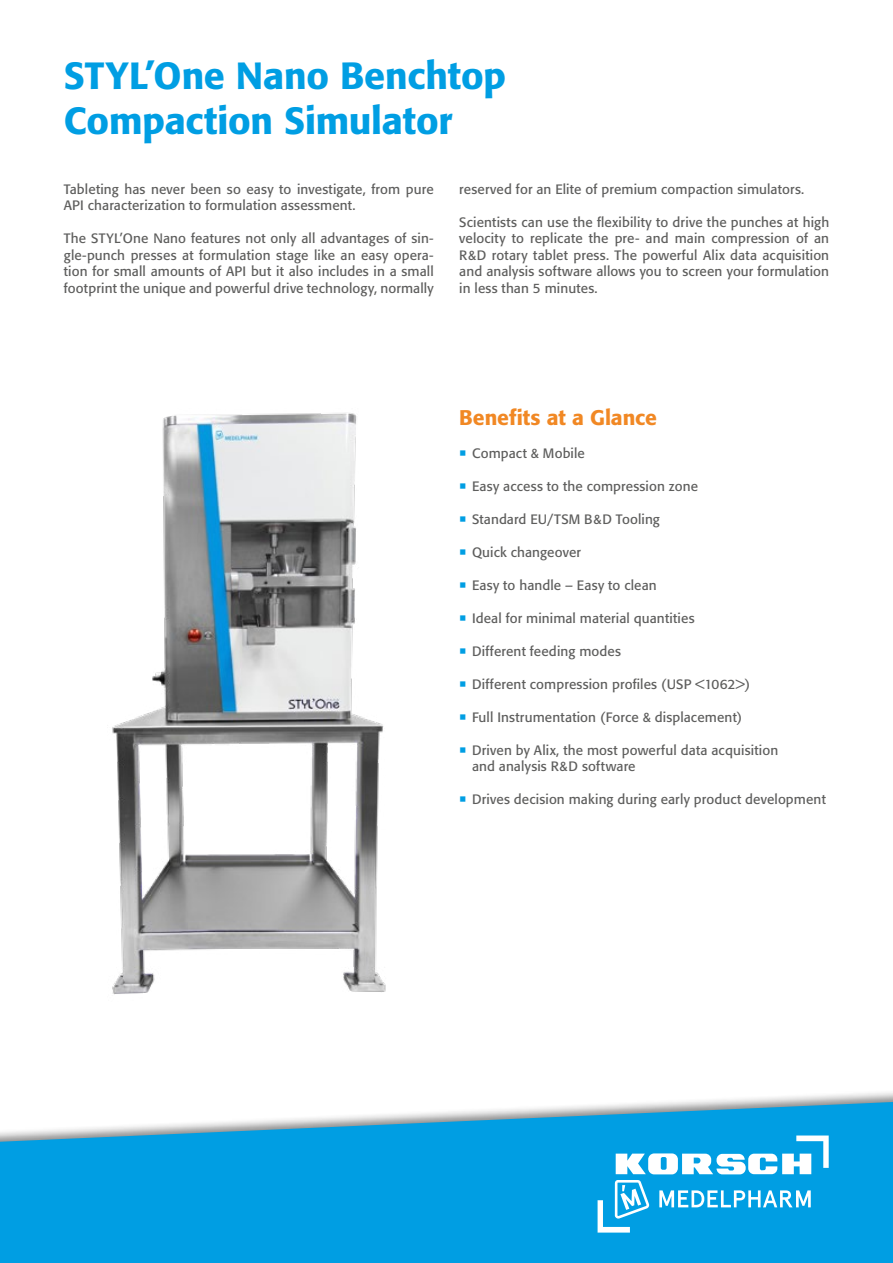
<style>
.page{position:relative;width:893px;height:1263px;background:#fff}
.page>*{position:absolute;margin:0;border:0;box-sizing:border-box;transform-origin:0 0}
.t1{font:500 37.5px/45px "Formata";letter-spacing:-.005em;color:#009ee3}
.t2{font:500 21px "Formata";color:#f18824}
.t3{font:13.5px/16.5px "Formata";letter-spacing:.01em;color:#5e5e5d}
</style>
<div class="page">
<div style="left:0;top:1087px;width:893px;height:176px;background:#000;opacity:.46"></div>
<svg style="left:0;top:1102px;width:893px;height:161px;background:#1fa7e3"></svg>
<svg style="left:659px;top:1190px;width:152px;height:17px"></svg>
<svg style="left:616px;top:1135px;width:213px;height:39px"></svg>
<svg style="left:598px;top:1180px;width:51px;height:52px"></svg>
<img style="left:112px;top:413px;width:274px;height:582px">
<h1 class="t1" style="left:64px;top:53px;width:444px">STYL’One Nano Benchtop<br>Compaction Simulator</h1>
<p class="t3" style="left:64px;top:181px;width:371px">Tableting has never been so easy to investigate, from pure<br>API characterization to formulation assessment.</p>
<p class="t3" style="left:64px;top:230px;width:371px;text-align:justify">The STYL’One Nano features not only all advantages of sin&shy;gle-punch presses at formulation stage like an easy opera&shy;tion for small amounts of API but it also includes in a small footprint the unique and powerful drive technology, normally</p>
<p class="t3" style="left:459px;top:181px;width:347px">reserved for an Elite of premium compaction simulators.</p>
<p class="t3" style="left:459px;top:213px;width:371px;text-align:justify">Scientists can use the flexibility to drive the punches at high velocity to replicate the pre- and main compression of an R&amp;D rotary tablet press. The powerful Alix data acquisition and analysis software allows you to screen your formulation in less than 5 minutes.</p>
<h2 class="t2" style="left:459px;top:404px;width:199px">Benefits at a Glance</h2>
<p class="t3" style="left:472px;top:445px;width:114px">Compact &amp; Mobile</p>
<p class="t3" style="left:472px;top:478px;width:228px">Easy access to the compression zone</p>
<p class="t3" style="left:472px;top:511px;width:189px">Standard EU/TSM B&amp;D Tooling</p>
<p class="t3" style="left:472px;top:543px;width:111px">Quick changeover</p>
<p class="t3" style="left:472px;top:576px;width:186px">Easy to handle – Easy to clean</p>
<p class="t3" style="left:472px;top:609px;width:224px">Ideal for minimal material quantities</p>
<p class="t3" style="left:472px;top:642px;width:151px">Different feeding modes</p>
<p class="t3" style="left:472px;top:675px;width:280px">Different compression profiles (USP &lt;1062&gt;)</p>
<p class="t3" style="left:472px;top:708px;width:272px">Full Instrumentation (Force &amp; displacement)</p>
<p class="t3" style="left:472px;top:741px;width:308px">Driven by Alix, the most powerful data acquisition and analysis R&amp;D software</p>
<p class="t3" style="left:472px;top:791px;width:355px">Drives decision making during early product development</p>
</div>
